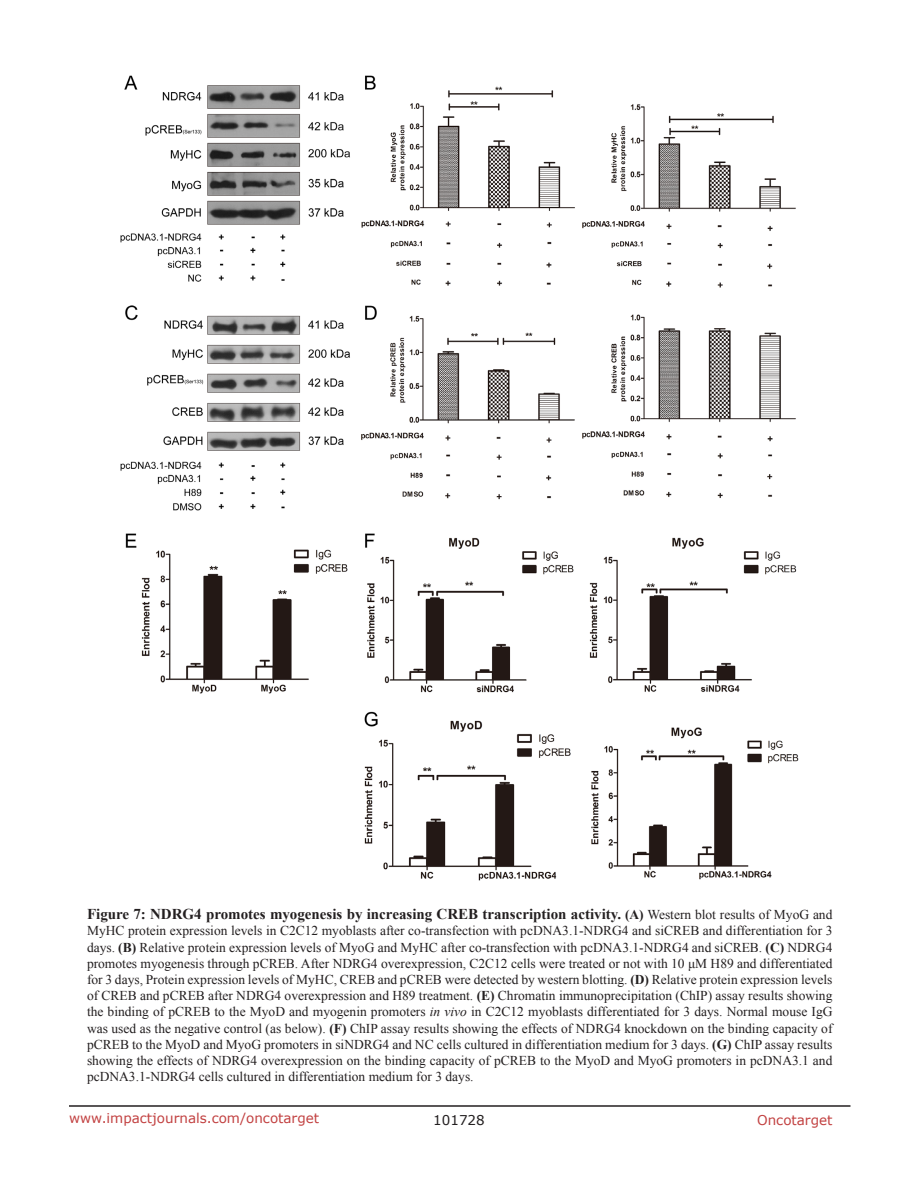
<style>
.page{position:relative;width:918px;height:1188px;background:#fff}
.page>*{position:absolute;margin:0;border:0;box-sizing:border-box;transform-origin:0 0}
.figuretext{font:700 15px "Times New Roman";color:#231f20}
.figuretext-2{font:13.5px/16.2px "Times New Roman";color:#231f20;text-align:justify}
.t1{font:13.5px "Verdana";color:#c24141}
.t2{font:13.5px "Verdana";color:#231f20}
.s1{font-size:13.5px}
.s2{font-weight:400;font-size:13.5px}
.s3{font-weight:700}
.s4{font-style:italic}
</style>
<div class="page">
<hr style="left:69px;top:1105px;width:781px;height:2px;background:#231f20">
<img style="left:120px;top:75px;width:679px;height:806px">
<p class="figuretext" style="left:87px;top:904px;width:747px">Figure 7: NDRG4 promotes myogenesis by increasing CREB transcription activity. <span class="s1">(A)</span> <span class="s2">Western blot results of MyoG and</span></p>
<p class="figuretext-2" style="left:87px;top:923px;width:747px">MyHC protein expression levels in C2C12 myoblasts after co-transfection with pcDNA3.1-NDRG4 and siCREB and differentiation for 3 days. <span class="s3">(B)</span> Relative protein expression levels of MyoG and MyHC after co-transfection with pcDNA3.1-NDRG4 and siCREB. <span class="s3">(C)</span> NDRG4 promotes myogenesis through pCREB. After NDRG4 overexpression, C2C12 cells were treated or not with 10 μM H89 and differentiated for 3 days, Protein expression levels of MyHC, CREB and pCREB were detected by western blotting. <span class="s3">(D)</span> Relative protein expression levels of CREB and pCREB after NDRG4 overexpression and H89 treatment. <span class="s3">(E)</span> Chromatin immunoprecipitation (ChIP) assay results showing the binding of pCREB to the MyoD and myogenin promoters <span class="s4">in vivo</span> in C2C12 myoblasts differentiated for 3 days. Normal mouse IgG was used as the negative control (as below). <span class="s3">(F)</span> ChIP assay results showing the effects of NDRG4 knockdown on the binding capacity of pCREB to the MyoD and MyoG promoters in siNDRG4 and NC cells cultured in differentiation medium for 3 days. <span class="s3">(G)</span> ChIP assay results showing the effects of NDRG4 overexpression on the binding capacity of pCREB to the MyoD and MyoG promoters in pcDNA3.1 and pcDNA3.1-NDRG4 cells cultured in differentiation medium for 3 days.</p>
<p class="t1" style="left:69px;top:1109px;width:252px">www.impactjournals.com/oncotarget</p>
<p class="t2" style="left:433px;top:1111px;width:53px">101728</p>
<p class="t1" style="left:757px;top:1111px;width:77px">Oncotarget</p>
</div>
